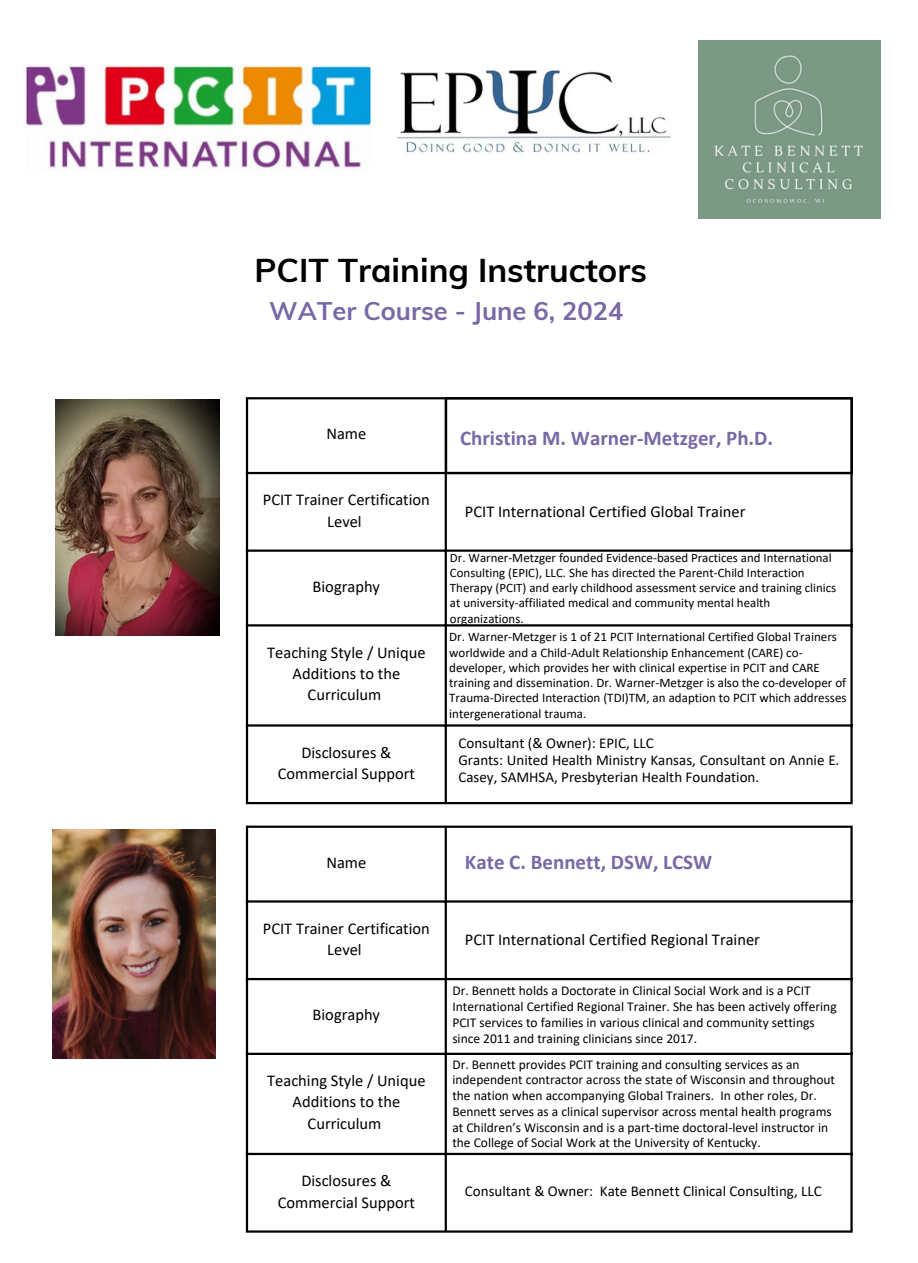
<style>
.page{position:relative;width:918px;height:1263px;background:#fff}
.page>*{position:absolute;margin:0;border:0;box-sizing:border-box;transform-origin:0 0}
.t1{font:700 33px "Muli";color:#000}
.t2{font:700 25.5px "Muli";color:#7868a6}
.t3{font:700 21px "Calibri";color:#7868a6}
.t4{font:16.5px/21.3px "Calibri";color:#000;text-align:center}
.t5{font:15px/16.8px "Calibri";color:#000}
.t6{font:13.5px/15.8px "Calibri";color:#000}
.t7{font:13.05px/15.3px "Calibri";color:#000}
.t8{font:12.9px/15px "Calibri";color:#000}
</style>
<div class="page">
<svg style="left:246px;top:397px;width:607px;height:407px"></svg>
<img style="left:24px;top:65px;width:350px;height:105px">
<svg style="left:246px;top:825px;width:607px;height:407px"></svg>
<svg style="left:445px;top:397px;width:408px;height:77px"></svg>
<img style="left:56px;top:399px;width:163px;height:236px">
<img style="left:53px;top:829px;width:163px;height:229px">
<img style="left:397px;top:70px;width:274px;height:83px">
<img style="left:698px;top:41px;width:183px;height:178px">
<h1 class="t1" style="left:255px;top:249px;width:394px">PCIT Training Instructors</h1>
<h2 class="t2" style="left:269px;top:295px;width:356px">WATer Course - June 6, 2024</h2>
<p class="t4" style="left:326px;top:424px;width:41px">Name</p>
<p class="t4" style="left:263px;top:490px;width:169px">PCIT Trainer Certification<br>Level</p>
<p class="t4" style="left:313px;top:576px;width:69px">Biography</p>
<p class="t4" style="left:267px;top:642px;width:160px">Teaching Style / Unique<br>Additions to the<br>Curriculum</p>
<p class="t4" style="left:278px;top:742px;width:139px">Disclosures &amp;<br>Commercial Support</p>
<h3 class="t3" style="left:460px;top:429px;width:314px">Christina M. Warner-Metzger, Ph.D.</h3>
<p class="t4" style="left:465px;top:502px;width:282px">PCIT International Certified Global Trainer</p>
<p class="t8" style="left:450px;top:551px;width:388px">Dr. Warner-Metzger founded Evidence-based Practices and International Consulting (EPIC), LLC. She has directed the Parent-Child Interaction Therapy (PCIT) and early childhood assessment service and training clinics at university-affiliated medical and community mental health organizations.</p>
<p class="t7" style="left:449px;top:630px;width:399px">Dr. Warner-Metzger is 1 of 21 PCIT International Certified Global Trainers worldwide and a Child-Adult Relationship Enhancement (CARE) co&shy;developer, which provides her with clinical expertise in PCIT and CARE training and dissemination. Dr. Warner-Metzger is also the co-developer of Trauma-Directed Interaction (TDI)TM, an adaption to PCIT which addresses intergenerational trauma.</p>
<p class="t5" style="left:458px;top:736px;width:382px">Consultant (&amp; Owner): EPIC, LLC<br>Grants: United Health Ministry Kansas, Consultant on Annie E.<br>Casey, SAMHSA, Presbyterian Health Foundation.</p>
<p class="t4" style="left:326px;top:852px;width:41px">Name</p>
<p class="t4" style="left:263px;top:918px;width:169px">PCIT Trainer Certification<br>Level</p>
<p class="t4" style="left:313px;top:1005px;width:69px">Biography</p>
<p class="t4" style="left:267px;top:1071px;width:160px">Teaching Style / Unique<br>Additions to the<br>Curriculum</p>
<p class="t4" style="left:278px;top:1171px;width:139px">Disclosures &amp;<br>Commercial Support</p>
<h3 class="t3" style="left:465px;top:852px;width:249px">Kate C. Bennett, DSW, LCSW</h3>
<p class="t4" style="left:465px;top:930px;width:297px">PCIT International Certified Regional Trainer</p>
<p class="t6" style="left:452px;top:983px;width:386px">Dr. Bennett holds a Doctorate in Clinical Social Work and is a PCIT International Certified Regional Trainer. She has been actively offering PCIT services to families in various clinical and community settings since 2011 and training clinicians since 2017.</p>
<p class="t6" style="left:452px;top:1057px;width:384px">Dr. Bennett provides PCIT training and consulting services as an independent contractor across the state of Wisconsin and throughout the nation when accompanying Global Trainers. In other roles, Dr.<br>Bennett serves as a clinical supervisor across mental health programs at Children’s Wisconsin and is a part-time doctoral-level instructor in the College of Social Work at the University of Kentucky.</p>
<p class="t5" style="left:465px;top:1184px;width:358px">Consultant &amp; Owner: Kate Bennett Clinical Consulting, LLC</p>
</div>
